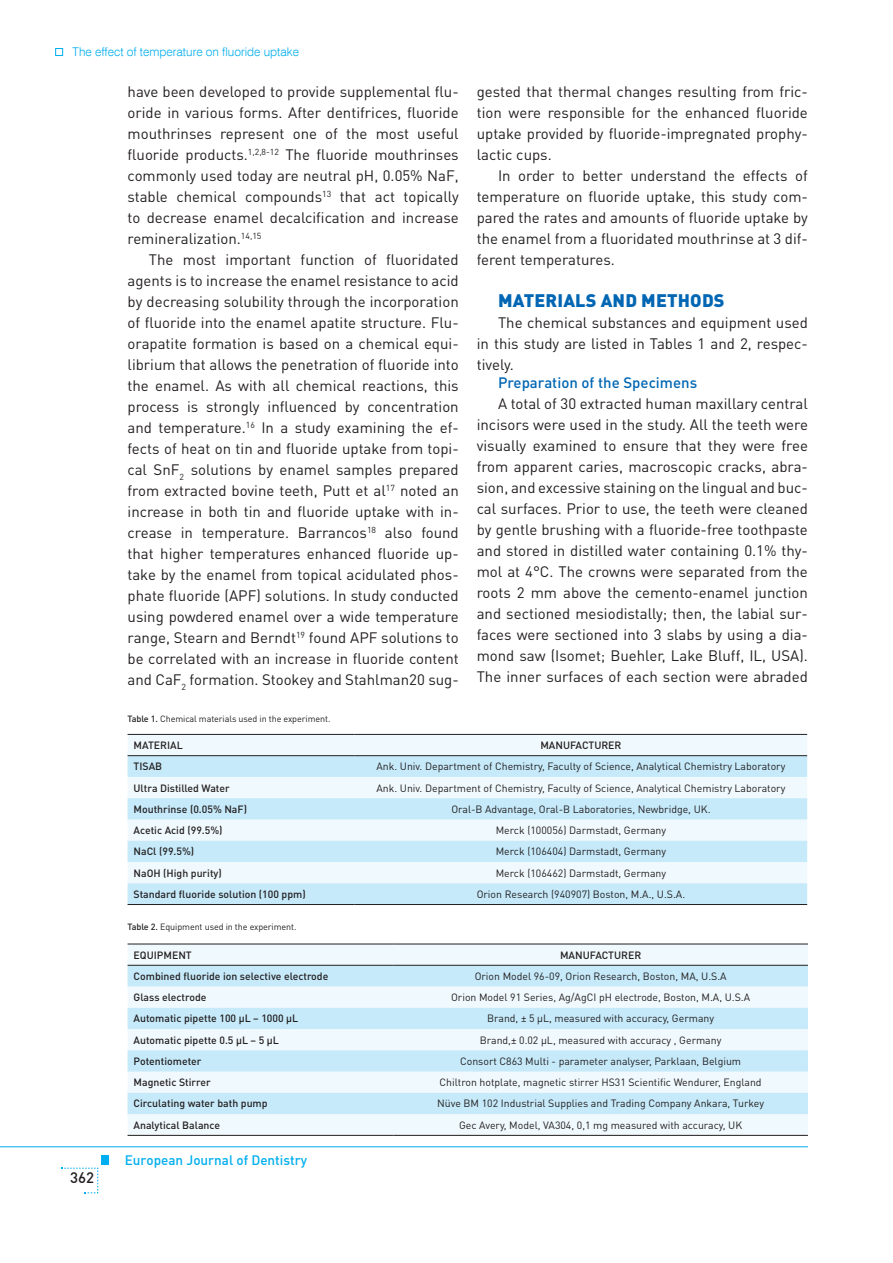
<style>
.page{position:relative;width:893px;height:1263px;background:#fff}
.page>*{position:absolute;margin:0;border:0;box-sizing:border-box;transform-origin:0 0}
.t1{font:900 18px "DIN Pro";letter-spacing:.01em;color:#0166b3}
.t2{font:15px/21px "DIN Pro";color:#231f20;text-align:justify}
.t3{font:500 15px "DIN Pro";color:#0166b3}
.t4{font:15px "Din B Medium";color:#231f20}
.t5{font:13.5px "Din B Medium";color:#00aeef}
.t6{font:300 12px "Swiss 721 BT";color:#00aeef}
.t7{font:10.5px "DIN Pro";color:#231f20}
.t8{font:500 10.5px "DIN Pro";color:#231f20}
.t9{font:9px "DIN Pro";letter-spacing:-.01em;color:#231f20}
.s1{font-weight:500}
</style>
<div class="page">
<hr style="left:0;top:1146px;width:808px;height:1px;background:#00aeef">
<div style="left:101px;top:1155px;width:7px;height:10px;background:#00aeef"></div>
<svg style="left:61px;top:1167px;width:37px;height:26px"></svg>
<div style="left:128px;top:735px;width:679px;height:63px;background:#f0f9fd"></div>
<div style="left:128px;top:756px;width:679px;height:21px;background:#c6eafa"></div>
<svg style="left:128px;top:798px;width:679px;height:106px;fill:#c6eafa"></svg>
<hr style="left:128px;top:755px;width:227px;height:1px;background:#231f20">
<hr style="left:355px;top:755px;width:452px;height:1px;background:#231f20">
<hr style="left:128px;top:734px;width:227px;height:1px;background:#231f20">
<hr style="left:355px;top:734px;width:452px;height:1px;background:#231f20">
<hr style="left:128px;top:904px;width:227px;height:1px;background:#231f20">
<hr style="left:355px;top:904px;width:452px;height:1px;background:#231f20">
<div style="left:128px;top:945px;width:680px;height:190px;background:#f0f9fd"></div>
<svg style="left:128px;top:966px;width:680px;height:148px;fill:#c6eafa"></svg>
<hr style="left:128px;top:944px;width:265px;height:1px;background:#231f20">
<hr style="left:393px;top:944px;width:415px;height:1px;background:#231f20">
<hr style="left:128px;top:965px;width:265px;height:1px;background:#231f20">
<hr style="left:393px;top:965px;width:415px;height:1px;background:#231f20">
<hr style="left:128px;top:1135px;width:265px;height:1px;background:#231f20">
<hr style="left:393px;top:1135px;width:415px;height:1px;background:#231f20">
<div style="left:55px;top:48px;width:8px;height:8px;border:1px solid #00aeef"></div>
<p class="t6" style="left:73px;top:44px;width:228px">The effect of temperature on fluoride uptake</p>
<p class="t2" style="left:128px;top:80px;width:333px">have been developed to provide supplemental flu&shy;oride in various forms. After dentifrices, fluoride mouthrinses represent one of the most useful fluoride products.<sup>1,2,8-12</sup> The fluoride mouthrinses commonly used today are neutral pH, 0.05% NaF, stable chemical compounds<sup>13</sup> that act topically to decrease enamel decalcification and increase remineralization.<sup>14,15</sup></p>
<p class="t2" style="left:128px;top:248px;width:333px;text-indent:21px">The most important function of fluoridated agents is to increase the enamel resistance to acid by decreasing solubility through the incorporation of fluoride into the enamel apatite structure. Flu&shy;orapatite formation is based on a chemical equi&shy;librium that allows the penetration of fluoride into the enamel. As with all chemical reactions, this process is strongly influenced by concentration and temperature.<sup>16</sup> In a study examining the ef&shy;fects of heat on tin and fluoride uptake from topi&shy;cal SnF<sub>2</sub> solutions by enamel samples prepared from extracted bovine teeth, Putt et al<sup>17</sup> noted an increase in both tin and fluoride uptake with in&shy;crease in temperature. Barrancos<sup>18</sup> also found that higher temperatures enhanced fluoride up&shy;take by the enamel from topical acidulated phos&shy;phate fluoride (APF) solutions. In study conducted using powdered enamel over a wide temperature range, Stearn and Berndt<sup>19</sup> found APF solutions to be correlated with an increase in fluoride content and CaF<sub>2</sub> formation. Stookey and Stahlman20 sug-</p>
<p class="t9" style="left:128px;top:712px;width:204px"><span class="s1">Table 1.</span> Chemical materials used in the experiment.</p>
<p class="t2" style="left:477px;top:80px;width:333px">gested that thermal changes resulting from fric&shy;tion were responsible for the enhanced fluoride uptake provided by fluoride-impregnated prophy&shy;lactic cups.</p>
<p class="t2" style="left:477px;top:164px;width:333px;text-indent:21px">In order to better understand the effects of temperature on fluoride uptake, this study com&shy;pared the rates and amounts of fluoride uptake by the enamel from a fluoridated mouthrinse at 3 dif&shy;ferent temperatures.</p>
<p class="t1" style="left:498px;top:288px;width:228px">MATERIALS AND METHODS</p>
<p class="t2" style="left:477px;top:312px;width:333px;text-indent:21px">The chemical substances and equipment used in this study are listed in Tables 1 and 2, respec&shy;tively.</p>
<p class="t3" style="left:498px;top:372px;width:201px">Preparation of the Specimens</p>
<p class="t2" style="left:477px;top:393px;width:333px;text-indent:21px">A total of 30 extracted human maxillary central incisors were used in the study. All the teeth were visually examined to ensure that they were free from apparent caries, macroscopic cracks, abra&shy;sion, and excessive staining on the lingual and buc&shy;cal surfaces. Prior to use, the teeth were cleaned by gentle brushing with a fluoride-free toothpaste and stored in distilled water containing 0.1% thy&shy;mol at 4°C. The crowns were separated from the roots 2 mm above the cemento-enamel junction and sectioned mesiodistally; then, the labial sur&shy;faces were sectioned into 3 slabs by using a dia&shy;mond saw (Isomet; Buehler, Lake Bluff, IL, USA).<br>The inner surfaces of each section were abraded</p>
<p class="t8" style="left:134px;top:738px;width:51px">MATERIAL</p>
<p class="t8" style="left:540px;top:738px;width:83px">MANUFACTURER</p>
<p class="t8" style="left:134px;top:759px;width:30px">TISAB</p>
<p class="t7" style="left:376px;top:759px;width:410px">Ank. Univ. Department of Chemistry, Faculty of Science, Analytical Chemistry Laboratory</p>
<p class="t8" style="left:134px;top:781px;width:98px">Ultra Distilled Water</p>
<p class="t7" style="left:376px;top:781px;width:410px">Ank. Univ. Department of Chemistry, Faculty of Science, Analytical Chemistry Laboratory</p>
<p class="t8" style="left:134px;top:802px;width:115px">Mouthrinse (0.05% NaF)</p>
<p class="t7" style="left:451px;top:802px;width:261px">Oral-B Advantage, Oral-B Laboratories, Newbridge, UK.</p>
<p class="t8" style="left:134px;top:823px;width:91px">Acetic Acid (99.5%)</p>
<p class="t7" style="left:496px;top:823px;width:172px">Merck (100056) Darmstadt, Germany</p>
<p class="t8" style="left:134px;top:844px;width:62px">NaCl (99.5%)</p>
<p class="t7" style="left:496px;top:844px;width:172px">Merck (106404) Darmstadt, Germany</p>
<p class="t8" style="left:134px;top:866px;width:90px">NaOH (High purity)</p>
<p class="t7" style="left:496px;top:866px;width:172px">Merck (106462) Darmstadt, Germany</p>
<p class="t8" style="left:134px;top:887px;width:174px">Standard fluoride solution (100 ppm)</p>
<p class="t7" style="left:477px;top:887px;width:210px">Orion Research (940907) Boston, M.A., U.S.A.</p>
<p class="t9" style="left:128px;top:921px;width:171px"><span class="s1">Table 2.</span> Equipment used in the experiment.</p>
<p class="t8" style="left:134px;top:948px;width:60px">EQUIPMENT</p>
<p class="t8" style="left:560px;top:948px;width:83px">MANUFACTURER</p>
<p class="t8" style="left:134px;top:969px;width:196px">Combined fluoride ion selective electrode</p>
<p class="t7" style="left:475px;top:969px;width:253px">Orion Model 96-09, Orion Research, Boston, MA, U.S.A</p>
<p class="t8" style="left:134px;top:990px;width:74px">Glass electrode</p>
<p class="t7" style="left:451px;top:990px;width:301px">Orion Model 91 Series, Ag/AgCI pH electrode, Boston, M.A, U.S.A</p>
<p class="t8" style="left:134px;top:1011px;width:166px">Automatic pipette 100 µL – 1000 µL</p>
<p class="t7" style="left:487px;top:1011px;width:228px">Brand, ± 5 µL, measured with accuracy, Germany</p>
<p class="t8" style="left:134px;top:1033px;width:147px">Automatic pipette 0.5 µL – 5 µL</p>
<p class="t7" style="left:480px;top:1033px;width:243px">Brand,± 0.02 µL, measured with accuracy , Germany</p>
<p class="t8" style="left:134px;top:1054px;width:70px">Potentiometer</p>
<p class="t7" style="left:460px;top:1054px;width:283px">Consort C863 Multi - parameter analyser, Parklaan, Belgium</p>
<p class="t8" style="left:134px;top:1075px;width:79px">Magnetic Stirrer</p>
<p class="t7" style="left:440px;top:1075px;width:324px">Chiltron hotplate, magnetic stirrer HS31 Scientific Wendurer, England</p>
<p class="t8" style="left:134px;top:1096px;width:136px">Circulating water bath pump</p>
<p class="t7" style="left:437px;top:1096px;width:328px">Nüve BM 102 Industrial Supplies and Trading Company Ankara, Turkey</p>
<p class="t8" style="left:134px;top:1118px;width:88px">Analytical Balance</p>
<p class="t7" style="left:459px;top:1118px;width:285px">Gec Avery, Model, VA304, 0,1 mg measured with accuracy, UK</p>
<p class="t4" style="left:70px;top:1168px;width:25px">362</p>
<p class="t5" style="left:125px;top:1152px;width:184px">European Journal of Dentistry</p>
</div>
